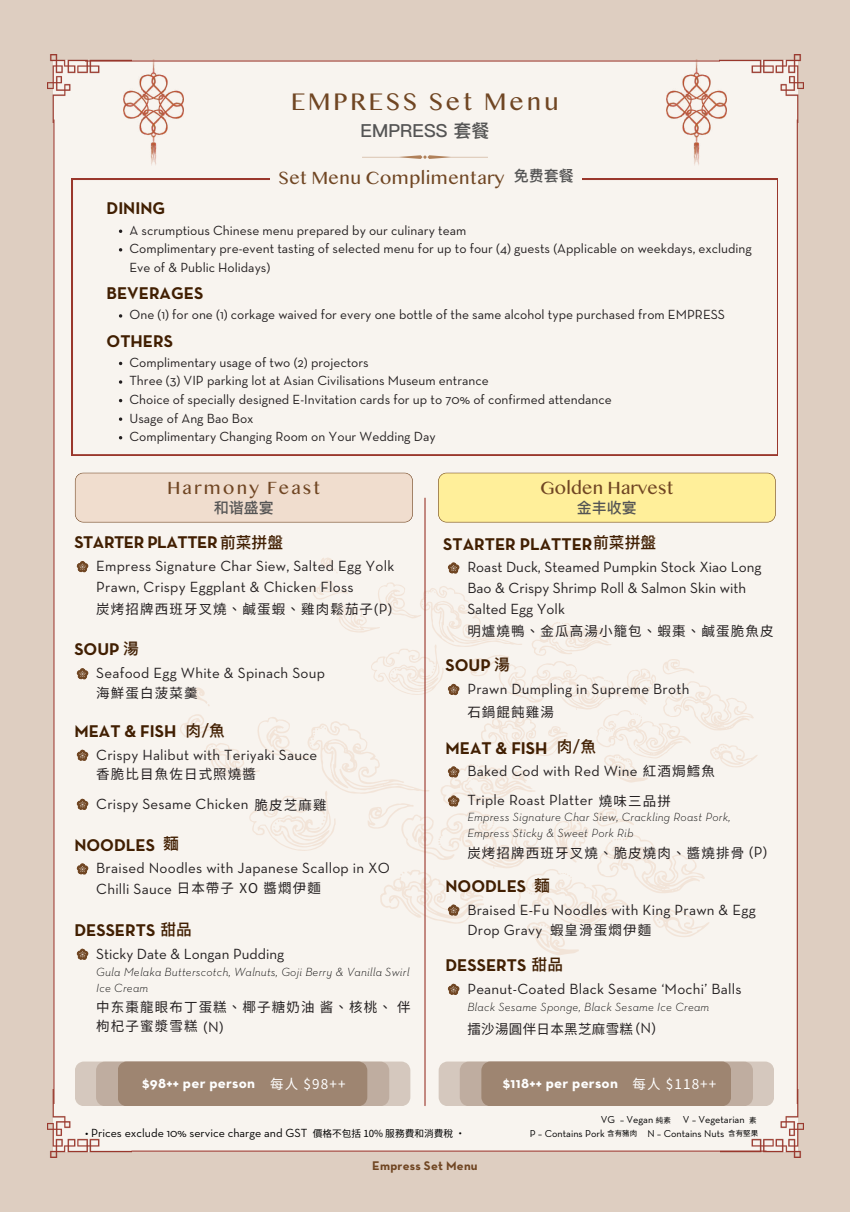
<style>
.page{position:relative;width:850px;height:1212px;background:#decec1}
.page>*{position:absolute;margin:0;border:0;box-sizing:border-box;transform-origin:0 0}
.t1{font:25.5px "Oriya MN";letter-spacing:.09em;color:#704623}
.t2{font:18.75px "Oriya MN";letter-spacing:-.01em;color:#704623}
.t3{font:18.75px "Oriya MN";letter-spacing:.09em;color:#704623}
.t4{font:500 18px "Ping Fang SC";color:#545454}
.t5{font:700 17.25px "Neutraface Text";color:#411f02}
.t6{font:700 17.25px "Neutraface Text";letter-spacing:-.025em;color:#411f02}
.t7{font:500 15.75px "Ping Fang SC";color:#411f02}
.t8{font:15px/20.9px "Neutraface Text";letter-spacing:.015em;color:#231f20}
.t9{font:700 15px "Neutraface Text";letter-spacing:.015em;color:#fff}
.t10{font:500 15px "Ping Fang SC";color:#545454}
.t11{font:13.5px/18.6px "Neutraface Text";color:#231f20}
.t12{font:13.5px/18.6px "Noto Sans TC";letter-spacing:.085em;color:#231f20}
.t13{font:13.5px "Noto Sans TC";letter-spacing:.025em;color:#231f20}
.t14{font:700 12.75px "Neutraface Text";letter-spacing:.015em;color:#704623}
.t15{font:italic 300 12px/16.4px "Neutraface Text";letter-spacing:.015em;color:#000}
.t16{font:12px "Neutraface Text";color:#000}
.t17{font:10.2px/13.6px "Neutraface Text";color:#000;text-align:right}
.s1{font-family:"Ping Fang SC";font-weight:500;font-size:15px;color:#545454}
.s2{font-family:"Ping Fang SC";font-weight:500;font-size:15.75px}
.s3{font-family:"Neutraface Text";font-size:15px}
.s4{font-family:"Noto Sans TC";font-size:13.5px}
.s5{font-family:"Noto Sans CJ Ksc"}
.s6{font-family:"Noto Sans TC";font-weight:400;font-size:13.5px}
.s7{font-family:"Noto Sans TC";font-size:9.75px}
.s8{font-family:"Noto Sans TC";font-size:7.5px}
</style>
<div class="page">
<div style="left:53px;top:60px;width:744px;height:1092px;background:#f8f4ef"></div>
<svg style="left:72px;top:179px;width:706px;height:276px"></svg>
<div style="left:270px;top:161px;width:311px;height:42px;background:#f8f4ef"></div>
<img style="left:726px;top:55px;width:78px;height:67px">
<img style="left:48px;top:55px;width:76px;height:67px">
<hr style="left:85px;top:60px;width:635px;height:2px;background:#9a372c">
<hr style="left:53px;top:120px;width:1px;height:984px;background:#9a372c">
<hr style="left:797px;top:120px;width:1px;height:984px;background:#9a372c">
<img style="left:48px;top:1089px;width:84px;height:68px">
<img style="left:720px;top:1089px;width:84px;height:68px">
<hr style="left:132px;top:1150px;width:634px;height:1px;background:#9a372c">
<img style="left:667px;top:59px;width:59px;height:106px">
<img style="left:124px;top:59px;width:59px;height:106px">
<svg style="left:362px;top:155px;width:126px;height:4px"></svg>
<svg style="left:119px;top:314px;width:3px;height:4px"></svg>
<svg style="left:119px;top:380px;width:3px;height:4px"></svg>
<svg style="left:119px;top:417px;width:3px;height:4px"></svg>
<div style="left:75px;top:473px;width:338px;height:49px;background:#f0ddce"></div>
<svg style="left:76px;top:561px;width:13px;height:12px"></svg>
<svg style="left:76px;top:668px;width:13px;height:12px"></svg>
<svg style="left:76px;top:863px;width:13px;height:12px"></svg>
<svg style="left:76px;top:749px;width:13px;height:12px"></svg>
<svg style="left:76px;top:798px;width:13px;height:12px"></svg>
<svg style="left:76px;top:948px;width:13px;height:12px"></svg>
<svg style="left:75px;top:1061px;width:335px;height:45px"></svg>
<svg style="left:439px;top:1061px;width:335px;height:45px"></svg>
<div style="left:438px;top:473px;width:338px;height:49px;background:#ffef9a"></div>
<svg style="left:448px;top:983px;width:12px;height:12px"></svg>
<svg style="left:180px;top:558px;width:578px;height:397px"></svg>
<hr style="left:424px;top:498px;width:2px;height:607px;background:#9a372c">
<h1 class="t1" style="left:291px;top:88px;width:270px">EMPRESS Set Menu</h1>
<h3 class="t4" style="left:361px;top:117px;width:130px">EMPRESS 套餐</h3>
<p class="t5" style="left:107px;top:201px;width:60px">DINING</p>
<h2 class="t2" style="left:278px;top:167px;width:297px">Set Menu Complimentary <span class="s1">免费套餐</span></h2>
<p class="t11" style="left:129px;top:221px;width:624px">A scrumptious Chinese menu prepared by our culinary team<br>Complimentary pre-event tasting of selected menu for up to four (4) guests (Applicable on weekdays, excluding<br>Eve of &amp; Public Holidays)</p>
<p class="t11" style="left:129px;top:306px;width:597px">One (1) for one (1) corkage waived for every one bottle of the same alcohol type purchased from EMPRESS</p>
<p class="t11" style="left:129px;top:354px;width:484px">Complimentary usage of two (2) projectors<br>Three (3) VIP parking lot at Asian Civilisations Museum entrance<br>Choice of specially designed E-Invitation cards for up to 70% of confirmed attendance Usage of Ang Bao Box<br>Complimentary Changing Room on Your Wedding Day</p>
<h2 class="t3" style="left:167px;top:477px;width:155px">Harmony Feast</h2>
<p class="t10" style="left:214px;top:497px;width:61px">和谐盛宴</p>
<p class="t6" style="left:74px;top:535px;width:210px">STARTER PLATTER <span class="s2">前菜拼盤</span></p>
<p class="t8" style="left:96px;top:556px;width:300px">Empress Signature Char Siew, Salted Egg Yolk<br>Prawn, Crispy Eggplant &amp; Chicken Floss</p>
<p class="t12" style="left:96px;top:599px;width:297px">炭烤招牌⻄班⽛叉燒、鹹蛋蝦、雞⾁鬆茄⼦<span class="s3">(P)</span></p>
<p class="t5" style="left:74px;top:642px;width:66px">SOUP <span class="s2">湯</span></p>
<p class="t8" style="left:96px;top:663px;width:230px">Seafood Egg White &amp; Spinach Soup</p>
<p class="t12" style="left:96px;top:683px;width:103px">海鮮蛋⽩菠菜羹</p>
<p class="t5" style="left:107px;top:286px;width:98px">BEVERAGES</p>
<p class="t5" style="left:107px;top:333px;width:68px">OTHERS</p>
<h2 class="t2" style="left:540px;top:477px;width:135px">Golden Harvest</h2>
<p class="t10" style="left:577px;top:497px;width:61px">金丰收宴</p>
<p class="t5" style="left:443px;top:536px;width:214px">STARTER PLATTER<span class="s2">前菜拼盤</span></p>
<p class="t8" style="left:467px;top:558px;width:296px">Roast Duck, Steamed Pumpkin Stock Xiao Long<br>Bao &amp; Crispy Shrimp Roll &amp; Salmon Skin with<br>Salted Egg Yolk</p>
<p class="t12" style="left:467px;top:620px;width:308px">明爐燒鴨、⾦⽠⾼湯⼩籠包、蝦棗、鹹蛋脆⿂⽪</p>
<p class="t7" style="left:494px;top:653px;width:17px">湯</p>
<p class="t5" style="left:445px;top:658px;width:47px">SOUP</p>
<p class="t8" style="left:467px;top:679px;width:224px">Prawn Dumpling in Supreme Broth</p>
<p class="t5" style="left:74px;top:723px;width:152px">MEAT &amp; FISH <span class="s2">⾁/⿂</span></p>
<p class="t8" style="left:96px;top:745px;width:223px">Crispy Halibut with Teriyaki Sauce</p>
<p class="t8" style="left:96px;top:794px;width:154px">Crispy Sesame Chicken</p>
<p class="t12" style="left:96px;top:764px;width:161px">⾹脆⽐⽬⿂佐⽇式照燒醬</p>
<p class="t12" style="left:255px;top:794px;width:74px">脆⽪芝⿇雞</p>
<p class="t5" style="left:74px;top:837px;width:106px">NOODLES <span class="s2">麵</span></p>
<p class="t8" style="left:96px;top:859px;width:295px">Braised Noodles with Japanese Scallop in XO<br>Chilli Sauce <span class="s4">⽇本帶⼦ XO 醬燜伊麵</span></p>
<p class="t5" style="left:74px;top:922px;width:119px">DESSERTS <span class="s2">甜品</span></p>
<p class="t8" style="left:96px;top:944px;width:189px">Sticky Date &amp; Longan Pudding</p>
<p class="t12" style="left:96px;top:997px;width:316px">中东棗龍眼布丁蛋糕、椰子糖奶油<span class="s5">酱</span>、核桃、伴枸杞子蜜漿雪糕 <span class="s3">(N)</span></p>
<p class="t15" style="left:96px;top:964px;width:315px">Gula Melaka Butterscotch, Walnuts, Goji Berry &amp; Vanilla Swirl<br>Ice Cream</p>
<p class="t12" style="left:467px;top:702px;width:88px">⽯鍋餛飩雞湯</p>
<p class="t5" style="left:445px;top:740px;width:152px">MEAT &amp; FISH <span class="s2">⾁/⿂</span></p>
<p class="t8" style="left:467px;top:757px;width:172px;line-height:29px">Baked Cod with Red Wine<br>Triple Roast Platter</p>
<p class="t12" style="left:643px;top:761px;width:74px">紅酒焗鱈⿂</p>
<p class="t12" style="left:467px;top:842px;width:278px">炭烤招牌⻄班⽛叉燒、脆⽪燒⾁、醬燒排⾻</p>
<p class="t12" style="left:599px;top:791px;width:74px">燒味三品拼</p>
<p class="t15" style="left:467px;top:809px;width:265px">Empress Signature Char Siew, Crackling Roast Pork,<br>Empress Sticky &amp; Sweet Pork Rib</p>
<p class="t8" style="left:749px;top:842px;width:19px">(P)</p>
<p class="t5" style="left:445px;top:878px;width:82px">NOODLES</p>
<p class="t7" style="left:534px;top:874px;width:17px">麵</p>
<p class="t8" style="left:467px;top:900px;width:290px">Braised E-Fu Noodles with King Prawn &amp; Egg<br>Drop Gravy</p>
<p class="t12" style="left:550px;top:920px;width:103px">蝦皇滑蛋燜伊麵</p>
<p class="t5" style="left:445px;top:957px;width:119px">DESSERTS <span class="s2">甜品</span></p>
<p class="t8" style="left:467px;top:979px;width:276px">Peanut-Coated Black Sesame ‘Mochi’ Balls</p>
<p class="t15" style="left:467px;top:1000px;width:243px">Black Sesame Sponge, Black Sesame Ice Cream</p>
<p class="t13" style="left:467px;top:1018px;width:190px">擂沙湯圓伴⽇本黑芝⿇雪糕 <span class="s3">(N)</span></p>
<p class="t9" style="left:142px;top:1076px;width:205px">$98++ per person <span class="s6">每⼈ $98++</span></p>
<p class="t9" style="left:503px;top:1076px;width:215px">$118++ per person <span class="s6">每⼈ $118++</span></p>
<p class="t16" style="left:85px;top:1127px;width:374px">• Prices exclude 10% service charge and GST <span class="s7">價格不包括 10% 服務費和消費稅 •</span></p>
<p class="t14" style="left:372px;top:1160px;width:107px">Empress Set Menu</p>
<p class="t17" style="left:530px;top:1113px;width:230px">VG – Vegan <span class="s8">純素</span> V – Vegetarian <span class="s8">素<br></span>P – Contains Pork <span class="s8">含有豬⾁</span> N – Contains Nuts <span class="s8">含有堅果</span></p>
</div>
